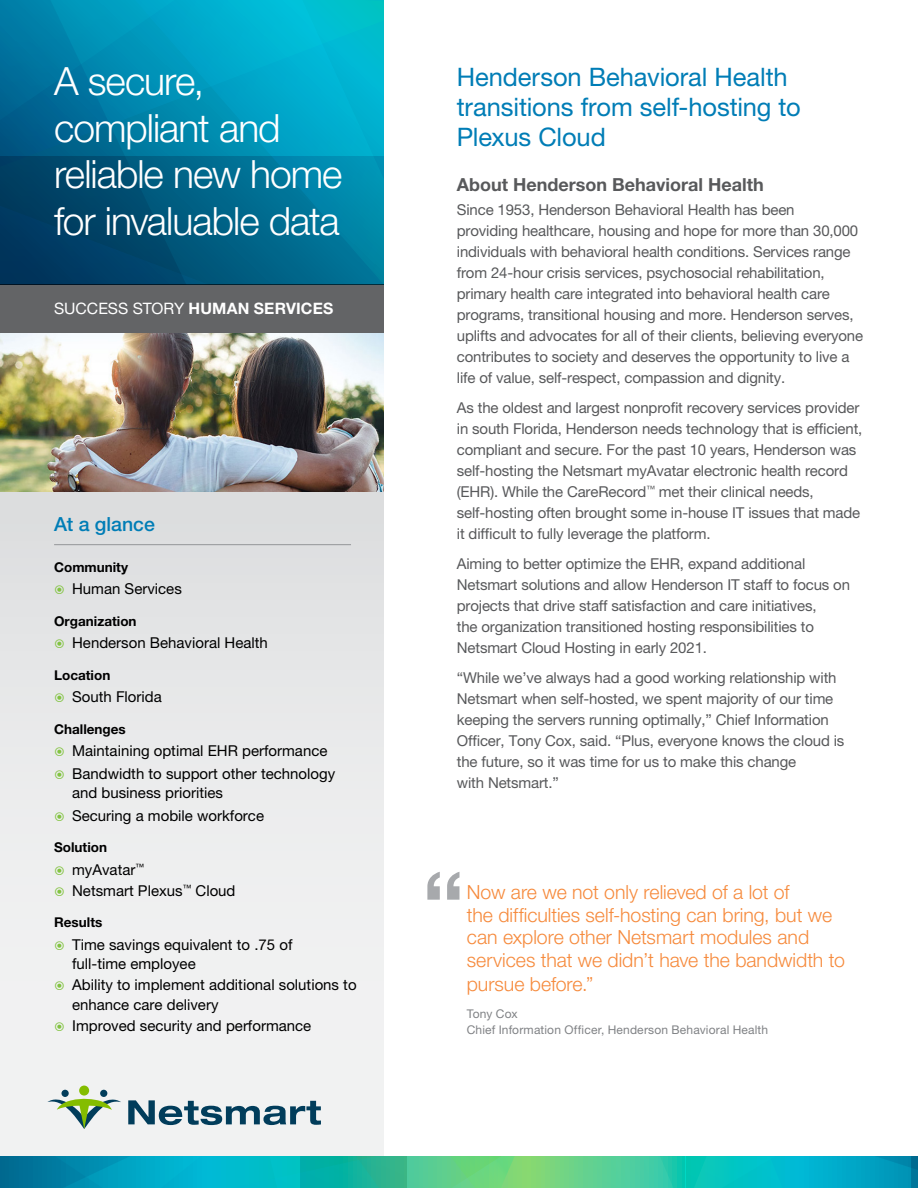
<style>
.page{position:relative;width:918px;height:1188px;background:#fff}
.page>*{position:absolute;margin:0;border:0;box-sizing:border-box;transform-origin:0 0}
.t1{font:500 99px "Helvetica Neue LT Pro";color:#a7a9ac}
.t2{font:300 39px/46.5px "Helvetica Neue LT Pro";letter-spacing:-.025em;color:#fff}
.t3{font:25.5px/30px "Helvetica Neue LT Pro";letter-spacing:-.005em;color:#007db6}
.t4{font:300 19.5px/23px "Helvetica Neue LT Pro";letter-spacing:-.005em;color:#f68a3c}
.t5{font:500 19.5px "Helvetica Neue LT Pro";color:#007db6}
.t6{font:700 18px "Helvetica Neue LT Pro";color:#58595b}
.t7{font:700 15.75px "Helvetica Neue LT Pro";letter-spacing:.01em;color:#fff}
.t8{font:15px/21px "Helvetica Neue LT Pro";letter-spacing:-.01em;color:#58595b}
.t9{font:15px/22.5px "Helvetica Neue LT Pro";color:#000}
.t10{font:700 13.5px "Helvetica Neue LT Pro";color:#000}
.t11{font:12px/16.5px "Helvetica Neue LT Pro";letter-spacing:.015em;color:#808285}
.s1{font-weight:400}
</style>
<div class="page">
<div style="left:0;top:487px;width:383px;height:701px;background:linear-gradient(to right,#eaeaeb,#eaeaeb)"></div>
<svg style="left:128px;top:1100px;width:193px;height:25px"></svg>
<div style="left:61px;top:1090px;width:8px;height:7px;background:#013d5b;border-radius:50%"></div>
<div style="left:100px;top:1090px;width:7px;height:7px;background:#013d5b;border-radius:50%"></div>
<svg style="left:47px;top:1094px;width:74px;height:35px"></svg>
<div style="left:79px;top:1086px;width:10px;height:10px;background:#84bd00;border-radius:50%"></div>
<svg style="left:0;top:1157px;width:918px;height:31px;background:#1fb5ac"></svg>
<div style="left:0;top:284px;width:383px;height:50px;background:#636466"></div>
<svg style="left:241px;top:186px;width:142px;height:98px;background:#007497"></svg>
<svg style="left:0;top:186px;width:241px;height:98px;background:#00496e"></svg>
<svg style="left:0;top:0;width:383px;height:186px;background:#008eb2"></svg>
<img style="left:0;top:333px;width:383px;height:158px">
<hr style="left:54px;top:544px;width:297px;height:1px;background:#939598">
<svg style="left:55px;top:585px;width:9px;height:9px"></svg>
<svg style="left:55px;top:639px;width:9px;height:9px"></svg>
<svg style="left:55px;top:693px;width:9px;height:9px"></svg>
<svg style="left:55px;top:747px;width:9px;height:9px"></svg>
<svg style="left:55px;top:770px;width:9px;height:9px"></svg>
<svg style="left:55px;top:812px;width:9px;height:9px"></svg>
<svg style="left:55px;top:866px;width:9px;height:9px"></svg>
<svg style="left:55px;top:887px;width:9px;height:9px"></svg>
<svg style="left:55px;top:941px;width:9px;height:9px"></svg>
<svg style="left:55px;top:981px;width:9px;height:9px"></svg>
<svg style="left:55px;top:1022px;width:9px;height:9px"></svg>
<h2 class="t2" style="left:54px;top:57px;width:290px">A secure, compliant and reliable new home for invaluable data</h2>
<p class="t7" style="left:54px;top:298px;width:281px"><span class="s1">SUCCESS STORY</span> HUMAN SERVICES</p>
<h3 class="t5" style="left:54px;top:513px;width:102px">At a glance</h3>
<p class="t10" style="left:54px;top:559px;width:75px">Community</p>
<p class="t9" style="left:72px;top:577px;width:111px">Human Services</p>
<p class="t10" style="left:54px;top:613px;width:84px">Organization</p>
<p class="t9" style="left:72px;top:631px;width:197px">Henderson Behavioral Health</p>
<p class="t10" style="left:54px;top:667px;width:58px">Location</p>
<p class="t9" style="left:72px;top:685px;width:91px">South Florida</p>
<p class="t10" style="left:54px;top:721px;width:73px">Challenges</p>
<p class="t9" style="left:72px;top:739px;width:265px">Maintaining optimal EHR performance<br>Bandwidth to support other technology</p>
<p class="t9" style="left:72px;top:781px;width:193px">and business priorities<br>Securing a mobile workforce</p>
<p class="t10" style="left:54px;top:839px;width:54px">Solution</p>
<p class="t9" style="left:72px;top:859px;width:165px;line-height:21px">myAvatar<sup>™<br></sup>Netsmart Plexus<sup>™</sup> Cloud</p>
<p class="t10" style="left:54px;top:914px;width:50px">Results</p>
<p class="t9" style="left:72px;top:934px;width:222px;line-height:19.5px">Time savings equivalent to .75 of full-time employee</p>
<p class="t9" style="left:72px;top:975px;width:286px;line-height:19.5px">Ability to implement additional solutions to enhance care delivery</p>
<p class="t9" style="left:72px;top:1014px;width:241px">Improved security and performance</p>
<h3 class="t3" style="left:457px;top:61px;width:345px">Henderson Behavioral Health transitions from self-hosting to<br>Plexus Cloud</h3>
<p class="t6" style="left:457px;top:174px;width:309px">About Henderson Behavioral Health</p>
<p class="t8" style="left:457px;top:199px;width:408px">Since 1953, Henderson Behavioral Health has been<br>providing healthcare, housing and hope for more than 30,000 individuals with behavioral health conditions. Services range from 24-hour crisis services, psychosocial rehabilitation, primary health care integrated into behavioral health care programs, transitional housing and more. Henderson serves, uplifts and advocates for all of their clients, believing everyone contributes to society and deserves the opportunity to live a life of value, self-respect, compassion and dignity.</p>
<p class="t8" style="left:457px;top:397px;width:407px">As the oldest and largest nonprofit recovery services provider in south Florida, Henderson needs technology that is efficient, compliant and secure. For the past 10 years, Henderson was self-hosting the Netsmart myAvatar electronic health record (EHR). While the CareRecord<sup>™</sup> met their clinical needs, self-hosting often brought some in-house IT issues that made it difficult to fully leverage the platform.</p>
<p class="t8" style="left:457px;top:553px;width:395px">Aiming to better optimize the EHR, expand additional Netsmart solutions and allow Henderson IT staff to focus on projects that drive staff satisfaction and care initiatives,<br>the organization transitioned hosting responsibilities to Netsmart Cloud Hosting in early 2021.</p>
<p class="t8" style="left:457px;top:667px;width:389px">“While we’ve always had a good working relationship with Netsmart when self-hosted, we spent majority of our time keeping the servers running optimally,” Chief Information Officer, Tony Cox, said. “Plus, everyone knows the cloud is the future, so it was time for us to make this change<br>with Netsmart.”</p>
<h1 class="t1" style="left:421px;top:848px;width:45px">“</h1>
<h3 class="t4" style="left:467px;top:880px;width:380px">Now are we not only relieved of a lot of<br>the difficulties self-hosting can bring, but we can explore other Netsmart modules and services that we didn’t have the bandwidth to pursue before.”</h3>
<p class="t11" style="left:467px;top:1005px;width:303px">Tony Cox<br>Chief Information Officer, Henderson Behavioral Health</p>
</div>
